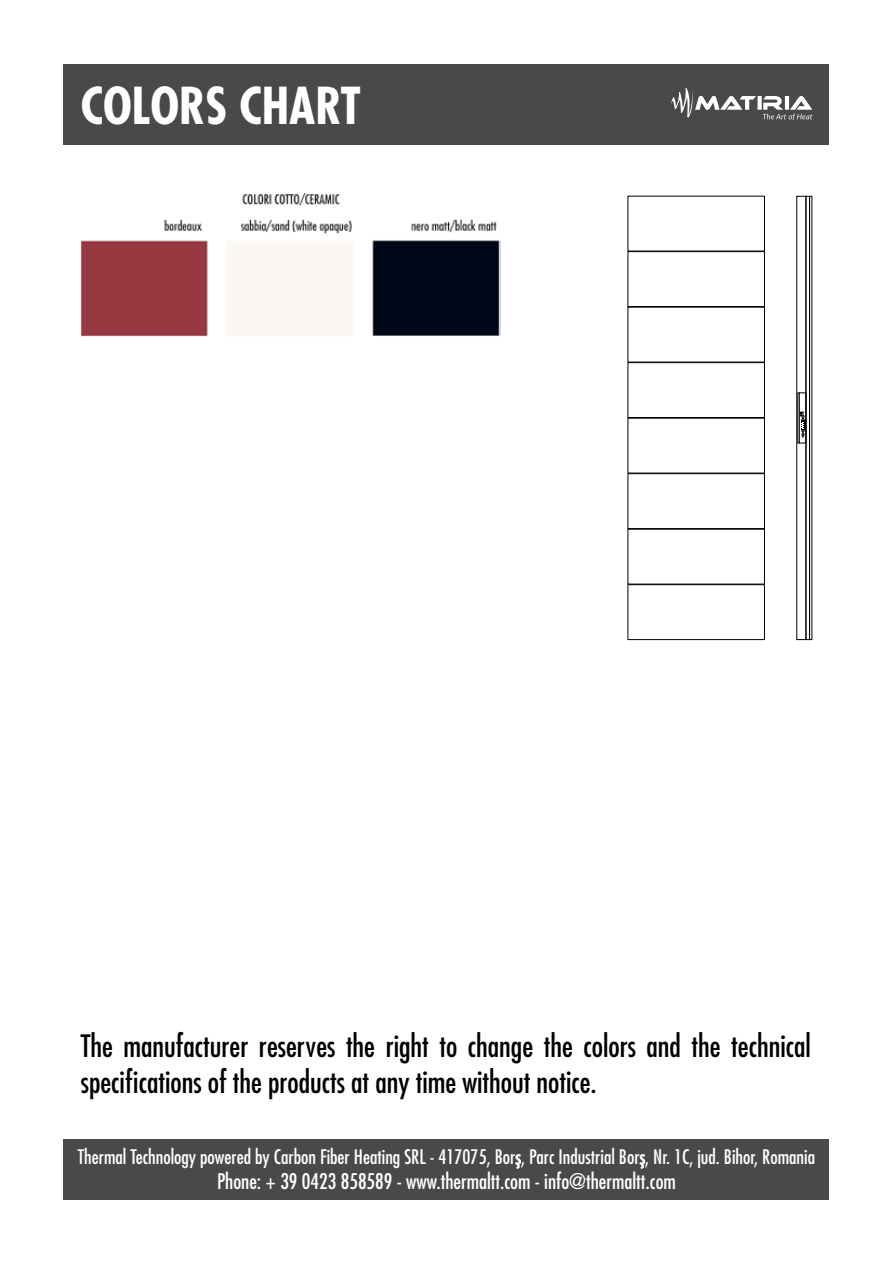
<style>
.page{position:relative;width:893px;height:1263px;background:#fff}
.page>*{position:absolute;margin:0;border:0;box-sizing:border-box;transform-origin:0 0}
.t1{font:700 condensed 49.5px "Futura LT";color:#fff}
.t2{font:condensed 30px/36px "Futura LT";color:#000}
.t3{font:condensed 21px "Futura LT";color:#fff}
.t4{font:condensed 19.5px "Futura LT";color:#fff}
.s1{font-family:"Myriad Pro"}
</style>
<div class="page">
<div style="left:64px;top:64px;width:765px;height:81px;background:#4b484b"></div>
<img style="left:81px;top:193px;width:419px;height:144px">
<div style="left:806px;top:196px;width:4px;height:444px;border:1px solid #000"></div>
<div style="left:796px;top:196px;width:10px;height:444px;border:1px solid #000"></div>
<div style="left:628px;top:251px;width:137px;height:56px;border:1px solid #000"></div>
<div style="left:628px;top:362px;width:137px;height:56px;border:1px solid #000"></div>
<div style="left:628px;top:473px;width:137px;height:56px;border:1px solid #000"></div>
<div style="left:628px;top:584px;width:137px;height:56px;border:1px solid #000"></div>
<div style="left:797px;top:392px;width:9px;height:51px;border:1px solid #000"></div>
<hr style="left:799px;top:392px;width:1px;height:51px;background:#000">
<svg style="left:800px;top:411px;width:5px;height:27px"></svg>
<svg style="left:671px;top:88px;width:141px;height:32px"></svg>
<div style="left:64px;top:1139px;width:765px;height:60px;background:#4b484b"></div>
<svg style="left:515px;top:1154px;width:6px;height:15px"></svg>
<svg style="left:640px;top:1154px;width:5px;height:15px"></svg>
<h1 class="t1" style="left:81px;top:75px;width:282px">COLORS CHART</h1>
<p class="t2" style="left:81px;top:1028px;width:732px">The manufacturer reserves the right to change the colors and the technical specifications of the products at any time without notice.</p>
<p class="t4" style="left:78px;top:1145px;width:739px">Thermal Technology powered by Carbon Fiber Heating SRL - 417075, Bor<span class="s1">ș</span>, Parc Industrial Bor<span class="s1">ș</span>, Nr. 1C, jud. Bihor, Romania</p>
<p class="t3" style="left:217px;top:1169px;width:460px">Phone: + 39 0423 858589 - www.thermaltt.com - info@thermaltt.com</p>
</div>
